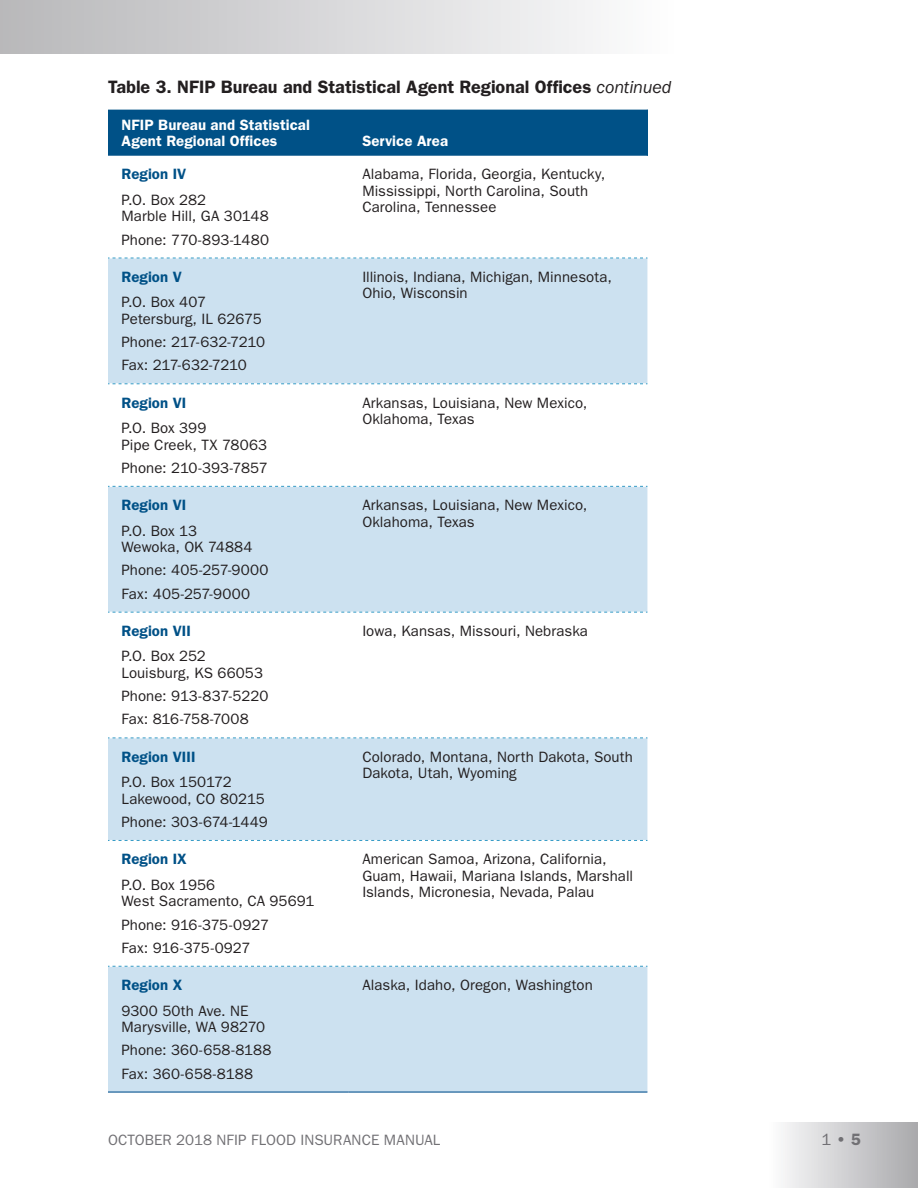
<style>
.page{position:relative;width:918px;height:1188px;background:#fff}
.page>*{position:absolute;margin:0;border:0;box-sizing:border-box;transform-origin:0 0}
.t1{font:600 18px "ITC Franklin Gothic Std";color:#231f20}
.t2{font:600 16.5px "ITC Franklin Gothic Std";color:#717074}
.t3{font:15px/16.5px "ITC Franklin Gothic Std";letter-spacing:.005em;color:#231f20}
.t4{font:600 15px "ITC Franklin Gothic Std";letter-spacing:.005em;color:#005187}
.t5{font:600 15px/16.5px "ITC Franklin Gothic Std";letter-spacing:.005em;color:#fff}
.t6{font:15px "ITC Franklin Gothic Std";letter-spacing:.005em;color:#717074}
.s1{font-weight:400;font-style:italic}
.s2{font-weight:400}
</style>
<div class="page">
<div style="left:770px;top:1122px;width:148px;height:66px;background:linear-gradient(to right,#fbfbfc,#a9a9ac)"></div>
<div style="left:0;top:0;width:673px;height:54px;background:linear-gradient(to right,#b8b7ba,#fcfcfd)"></div>
<div style="left:108px;top:110px;width:539px;height:46px;background:#005187"></div>
<svg style="left:108px;top:259px;width:539px;height:832px;fill:#cce1f0"></svg>
<hr style="left:647px;top:110px;width:1px;height:46px;background:#005187">
<svg style="left:108px;top:258px;width:539px;height:1px"></svg>
<svg style="left:108px;top:383px;width:539px;height:1px"></svg>
<svg style="left:108px;top:486px;width:539px;height:1px"></svg>
<svg style="left:108px;top:612px;width:539px;height:1px"></svg>
<svg style="left:108px;top:738px;width:539px;height:1px"></svg>
<svg style="left:108px;top:840px;width:539px;height:1px"></svg>
<svg style="left:108px;top:966px;width:539px;height:1px"></svg>
<hr style="left:108px;top:1091px;width:241px;height:2px;background:#417cab">
<hr style="left:349px;top:1091px;width:298px;height:2px;background:#417cab">
<p class="t1" style="left:108px;top:77px;width:565px">Table 3. NFIP Bureau and Statistical Agent Regional Offices <span class="s1">continued</span></p>
<p class="t5" style="left:122px;top:116px;width:190px">NFIP Bureau and Statistical<br>Agent Regional Offices</p>
<p class="t5" style="left:362px;top:133px;width:87px">Service Area</p>
<p class="t4" style="left:122px;top:165px;width:66px">Region IV</p>
<p class="t3" style="left:122px;top:192px;width:149px">P.O. Box 282<br>Marble Hill, GA 30148</p>
<p class="t3" style="left:122px;top:231px;width:149px">Phone: 770-893-1480</p>
<p class="t4" style="left:122px;top:268px;width:62px">Region V</p>
<p class="t3" style="left:122px;top:294px;width:142px">P.O. Box 407<br>Petersburg, IL 62675</p>
<p class="t3" style="left:122px;top:330px;width:145px;line-height:23.2px">Phone: 217-632-7210<br>Fax: 217-632-7210</p>
<p class="t4" style="left:122px;top:394px;width:66px">Region VI</p>
<p class="t3" style="left:122px;top:420px;width:147px">P.O. Box 399<br>Pipe Creek, TX 78063</p>
<p class="t3" style="left:122px;top:460px;width:148px">Phone: 210-393-7857</p>
<p class="t4" style="left:122px;top:496px;width:66px">Region VI</p>
<p class="t3" style="left:122px;top:522px;width:133px">P.O. Box 13<br>Wewoka, OK 74884</p>
<p class="t3" style="left:122px;top:559px;width:148px;line-height:23.2px">Phone: 405-257-9000<br>Fax: 405-257-9000</p>
<p class="t4" style="left:122px;top:622px;width:71px">Region VII</p>
<p class="t3" style="left:122px;top:648px;width:143px">P.O. Box 252<br>Louisburg, KS 66053</p>
<p class="t3" style="left:122px;top:685px;width:148px;line-height:23.2px">Phone: 913-837-5220<br>Fax: 816-758-7008</p>
<p class="t4" style="left:122px;top:748px;width:76px">Region VIII</p>
<p class="t3" style="left:122px;top:774px;width:145px">P.O. Box 150172<br>Lakewood, CO 80215</p>
<p class="t3" style="left:122px;top:814px;width:148px">Phone: 303-674-1449</p>
<p class="t4" style="left:122px;top:850px;width:67px">Region IX</p>
<p class="t3" style="left:122px;top:877px;width:195px">P.O. Box 1956<br>West Sacramento, CA 95691</p>
<p class="t3" style="left:122px;top:913px;width:149px;line-height:23.2px">Phone: 916-375-0927<br>Fax: 916-375-0927</p>
<p class="t4" style="left:122px;top:976px;width:62px">Region X</p>
<p class="t3" style="left:122px;top:1002px;width:145px">9300 50th Ave. NE<br>Marysville, WA 98270</p>
<p class="t3" style="left:122px;top:1039px;width:151px;line-height:23.2px">Phone: 360-658-8188<br>Fax: 360-658-8188</p>
<p class="t3" style="left:362px;top:166px;width:244px">Alabama, Florida, Georgia, Kentucky,<br>Mississippi, North Carolina, South<br>Carolina, Tennessee</p>
<p class="t3" style="left:362px;top:269px;width:251px">Illinois, Indiana, Michigan, Minnesota,<br>Ohio, Wisconsin</p>
<p class="t3" style="left:362px;top:394px;width:226px">Arkansas, Louisiana, New Mexico,<br>Oklahoma, Texas</p>
<p class="t3" style="left:362px;top:497px;width:226px">Arkansas, Louisiana, New Mexico,<br>Oklahoma, Texas</p>
<p class="t3" style="left:362px;top:623px;width:227px">Iowa, Kansas, Missouri, Nebraska</p>
<p class="t3" style="left:362px;top:748px;width:272px">Colorado, Montana, North Dakota, South<br>Dakota, Utah, Wyoming</p>
<p class="t3" style="left:362px;top:851px;width:272px">American Samoa, Arizona, California,<br>Guam, Hawaii, Mariana Islands, Marshall<br>Islands, Micronesia, Nevada, Palau</p>
<p class="t3" style="left:362px;top:977px;width:232px">Alaska, Idaho, Oregon, Washington</p>
<p class="t6" style="left:108px;top:1132px;width:334px">OCTOBER 2018 NFIP FLOOD INSURANCE MANUAL</p>
<p class="t2" style="left:821px;top:1130px;width:41px"><span class="s2">1</span> • 5</p>
</div>
